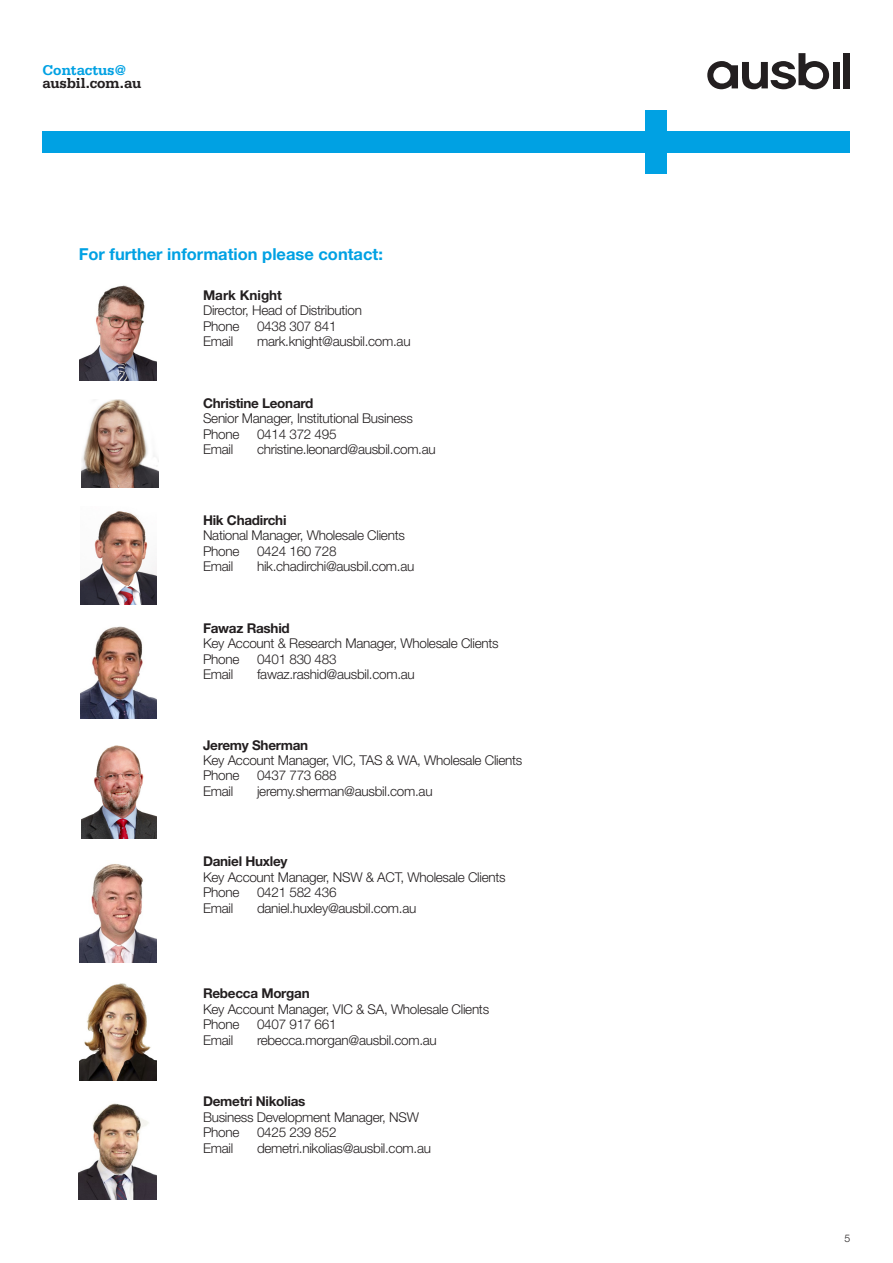
<style>
.page{position:relative;width:893px;height:1263px;background:#fff}
.page>*{position:absolute;margin:0;border:0;box-sizing:border-box;transform-origin:0 0}
.Body_text{font:700 16.5px "Helvetica Neue LT Std";color:#00a1e3}
.Email{font:700 15px/13.5px "Serifa Std";letter-spacing:-.01em;color:#231f20}
.Body_text-2{font:300 13.5px/15.5px "Helvetica Neue LT Std";letter-spacing:-.02em;color:#231f20}
.Body_text-3{font:700 13.5px "Helvetica Neue LT Std";letter-spacing:-.02em;color:#231f20}
.Body_text-4{font:700 13.5px "Helvetica Neue LT Std";color:#231f20}
.t1{font:300 10.5px "Helvetica Neue LT Std";color:#231f20}
.s1{color:#00a1e3}
</style>
<div class="page">
<svg style="left:707px;top:53px;width:122px;height:36px"></svg>
<div style="left:832px;top:62px;width:7px;height:26px;background:#231f20"></div>
<div style="left:843px;top:53px;width:7px;height:35px;background:#231f20"></div>
<div style="left:43px;top:131px;width:807px;height:21px;background:#00a1e3"></div>
<div style="left:646px;top:110px;width:21px;height:63px;background:#00a1e3"></div>
<img style="left:80px;top:511px;width:77px;height:93px">
<img style="left:80px;top:983px;width:76px;height:97px">
<img style="left:81px;top:745px;width:76px;height:93px">
<img style="left:80px;top:285px;width:76px;height:96px">
<img style="left:79px;top:1103px;width:77px;height:96px">
<img style="left:80px;top:626px;width:77px;height:92px">
<img style="left:80px;top:864px;width:76px;height:98px">
<img style="left:81px;top:400px;width:78px;height:87px">
<p class="Email" style="left:43px;top:63px;width:100px"><span class="s1">Contactus@ </span>ausbil.com.au</p>
<p class="Body_text" style="left:79px;top:244px;width:306px">For further information please contact:</p>
<p class="Body_text-4" style="left:203px;top:287px;width:80px">Mark Knight</p>
<p class="Body_text-2" style="left:203px;top:302px;width:160px">Director, Head of Distribution<br>Phone</p>
<p class="Body_text-2" style="left:257px;top:318px;width:81px">0438 307 841</p>
<p class="Body_text-2" style="left:203px;top:333px;width:32px">Email</p>
<p class="Body_text-2" style="left:257px;top:333px;width:155px">mark.knight@ausbil.com.au</p>
<p class="Body_text-3" style="left:203px;top:395px;width:112px">Christine Leonard</p>
<p class="Body_text-2" style="left:203px;top:411px;width:211px">Senior Manager, Institutional Business</p>
<p class="Body_text-2" style="left:203px;top:426px;width:38px">Phone</p>
<p class="Body_text-2" style="left:257px;top:426px;width:81px">0414 372 495</p>
<p class="Body_text-2" style="left:203px;top:442px;width:32px">Email</p>
<p class="Body_text-2" style="left:257px;top:442px;width:180px">christine.leonard@ausbil.com.au</p>
<p class="Body_text-3" style="left:203px;top:511px;width:85px">Hik Chadirchi</p>
<p class="Body_text-2" style="left:203px;top:527px;width:203px">National Manager, Wholesale Clients</p>
<p class="Body_text-2" style="left:203px;top:543px;width:38px">Phone</p>
<p class="Body_text-2" style="left:257px;top:543px;width:81px">0424 160 728</p>
<p class="Body_text-2" style="left:203px;top:558px;width:32px">Email</p>
<p class="Body_text-2" style="left:257px;top:558px;width:159px">hik.chadirchi@ausbil.com.au</p>
<p class="Body_text-3" style="left:203px;top:620px;width:88px">Fawaz Rashid</p>
<p class="Body_text-2" style="left:203px;top:635px;width:297px">Key Account &amp; Research Manager, Wholesale Clients</p>
<p class="Body_text-2" style="left:203px;top:651px;width:38px">Phone</p>
<p class="Body_text-2" style="left:257px;top:651px;width:81px">0401 830 483</p>
<p class="Body_text-2" style="left:203px;top:666px;width:32px">Email</p>
<p class="Body_text-2" style="left:257px;top:666px;width:159px">fawaz.rashid@ausbil.com.au</p>
<p class="Body_text-3" style="left:203px;top:736px;width:107px">Jeremy Sherman</p>
<p class="Body_text-2" style="left:203px;top:752px;width:321px">Key Account Manager, VIC, TAS &amp; WA, Wholesale Clients</p>
<p class="Body_text-2" style="left:203px;top:768px;width:38px">Phone</p>
<p class="Body_text-2" style="left:257px;top:768px;width:81px">0437 773 688</p>
<p class="Body_text-2" style="left:203px;top:783px;width:32px">Email</p>
<p class="Body_text-2" style="left:257px;top:783px;width:177px">jeremy.sherman@ausbil.com.au</p>
<p class="Body_text-3" style="left:203px;top:853px;width:86px">Daniel Huxley</p>
<p class="Body_text-2" style="left:203px;top:869px;width:304px">Key Account Manager, NSW &amp; ACT, Wholesale Clients</p>
<p class="Body_text-2" style="left:203px;top:884px;width:38px">Phone</p>
<p class="Body_text-2" style="left:257px;top:884px;width:81px">0421 582 436</p>
<p class="Body_text-2" style="left:203px;top:900px;width:32px">Email</p>
<p class="Body_text-2" style="left:257px;top:900px;width:161px">daniel.huxley@ausbil.com.au</p>
<p class="Body_text-3" style="left:203px;top:985px;width:108px">Rebecca Morgan</p>
<p class="Body_text-2" style="left:203px;top:1001px;width:288px">Key Account Manager, VIC &amp; SA, Wholesale Clients</p>
<p class="Body_text-2" style="left:203px;top:1016px;width:38px">Phone</p>
<p class="Body_text-2" style="left:257px;top:1016px;width:81px">0407 917 661</p>
<p class="Body_text-2" style="left:203px;top:1032px;width:32px">Email</p>
<p class="Body_text-2" style="left:257px;top:1032px;width:181px">rebecca.morgan@ausbil.com.au</p>
<p class="Body_text-3" style="left:203px;top:1093px;width:104px">Demetri Nikolias</p>
<p class="Body_text-2" style="left:203px;top:1109px;width:217px">Business Development Manager, NSW</p>
<p class="Body_text-2" style="left:203px;top:1124px;width:38px">Phone</p>
<p class="Body_text-2" style="left:257px;top:1124px;width:81px">0425 239 852</p>
<p class="Body_text-2" style="left:203px;top:1140px;width:32px">Email</p>
<p class="Body_text-2" style="left:257px;top:1140px;width:175px">demetri.nikolias@ausbil.com.au</p>
<p class="t1" style="left:845px;top:1231px;width:7px">5</p>
</div>
